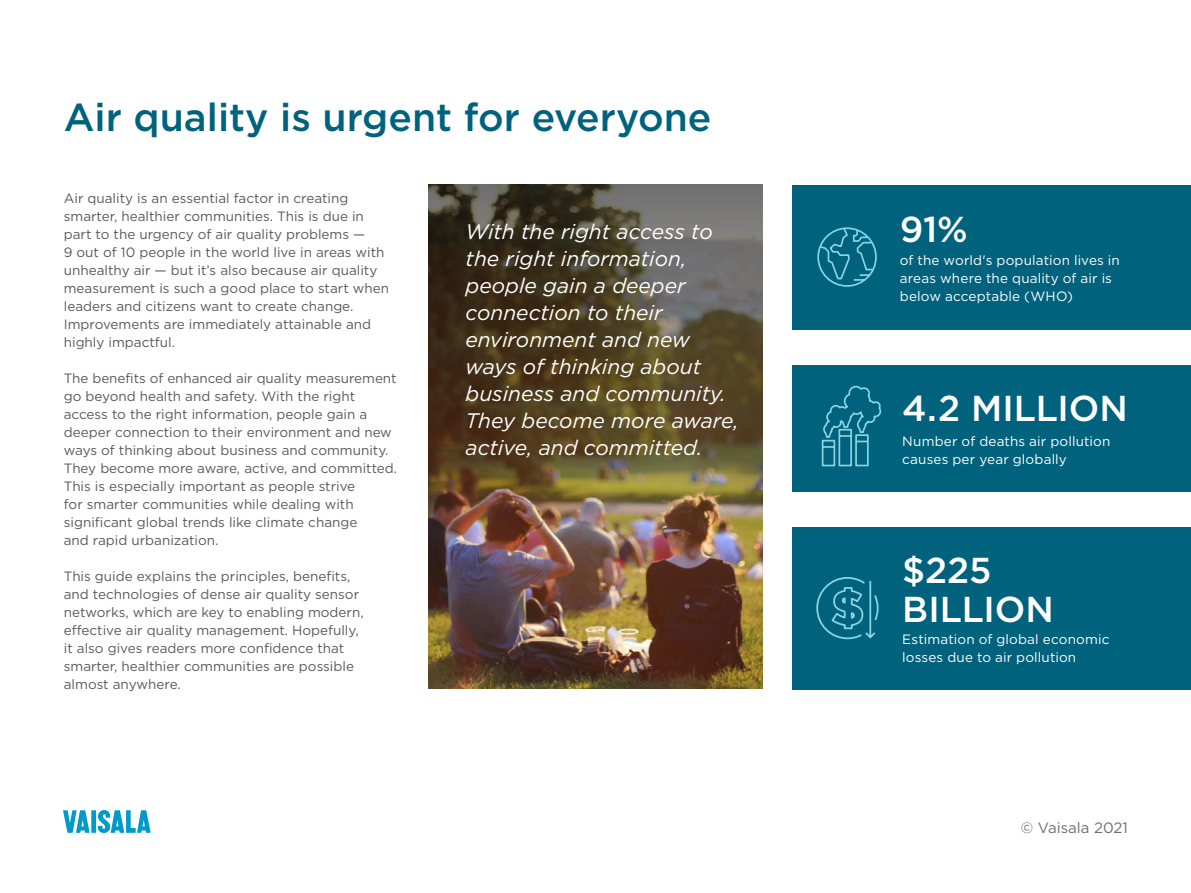
<style>
.page{position:relative;width:1191px;height:893px;background:#fff}
.page>*{position:absolute;margin:0;border:0;box-sizing:border-box;transform-origin:0 0}
.t1{font:500 39px "Gotham";color:#00627d}
.t2{font:500 36px/39px "Gotham";color:#fff}
.t3{font:italic 21px/27px "Gotham";color:#fff}
.t4{font:15px "Gotham";color:#6d6e71}
.t5{font:13.5px/18px "Gotham";color:#58595b}
.t6{font:13.5px/18px "Gotham";letter-spacing:.01em;color:#fff}
</style>
<div class="page">
<svg style="left:63px;top:810px;width:27px;height:23px"></svg>
<div style="left:91px;top:810px;width:5px;height:23px;background:#009ac8"></div>
<svg style="left:98px;top:810px;width:53px;height:23px"></svg>
<img style="left:428px;top:586px;width:335px;height:103px">
<img style="left:428px;top:185px;width:335px;height:401px">
<div style="left:793px;top:185px;width:398px;height:144px;background:#00627d"></div>
<svg style="left:817px;top:227px;width:60px;height:60px"></svg>
<div style="left:793px;top:527px;width:398px;height:162px;background:#00627d"></div>
<svg style="left:816px;top:577px;width:63px;height:63px"></svg>
<div style="left:793px;top:365px;width:398px;height:127px;background:#00627d"></div>
<svg style="left:821px;top:385px;width:61px;height:82px"></svg>
<h1 class="t1" style="left:64px;top:91px;width:649px">Air quality is urgent for everyone</h1>
<p class="t5" style="left:64px;top:188px;width:327px">Air quality is an essential factor in creating smarter, healthier communities. This is due in part to the urgency of air quality problems —<br>9 out of 10 people in the world live in areas with unhealthy air — but it’s also because air quality measurement is such a good place to start when leaders and citizens want to create change.<br>Improvements are immediately attainable and highly impactful.</p>
<p class="t5" style="left:64px;top:368px;width:335px">The benefits of enhanced air quality measurement go beyond health and safety. With the right access to the right information, people gain a deeper connection to their environment and new ways of thinking about business and community.<br>They become more aware, active, and committed.<br>This is especially important as people strive<br>for smarter communities while dealing with significant global trends like climate change<br>and rapid urbanization.</p>
<p class="t5" style="left:64px;top:566px;width:301px">This guide explains the principles, benefits, and technologies of dense air quality sensor networks, which are key to enabling modern, effective air quality management. Hopefully, it also gives readers more confidence that smarter, healthier communities are possible almost anywhere.</p>
<h3 class="t3" style="left:465px;top:217px;width:275px">With the right access to the right information, people gain a deeper connection to their environment and new ways of thinking about business and community.<br>They become more aware, active, and committed.</h3>
<h2 class="t2" style="left:900px;top:209px;width:69px">91%</h2>
<p class="t6" style="left:900px;top:251px;width:221px">of the world's population lives in areas where the quality of air is below acceptable (WHO)</p>
<h2 class="t2" style="left:902px;top:388px;width:227px">4.2 MILLION</h2>
<p class="t6" style="left:902px;top:432px;width:210px">Number of deaths air pollution causes per year globally</p>
<h2 class="t2" style="left:902px;top:550px;width:153px">$225<br>BILLION</h2>
<p class="t6" style="left:902px;top:630px;width:209px">Estimation of global economic losses due to air pollution</p>
<p class="t4" style="left:1021px;top:818px;width:108px">© Vaisala 2021</p>
</div>
